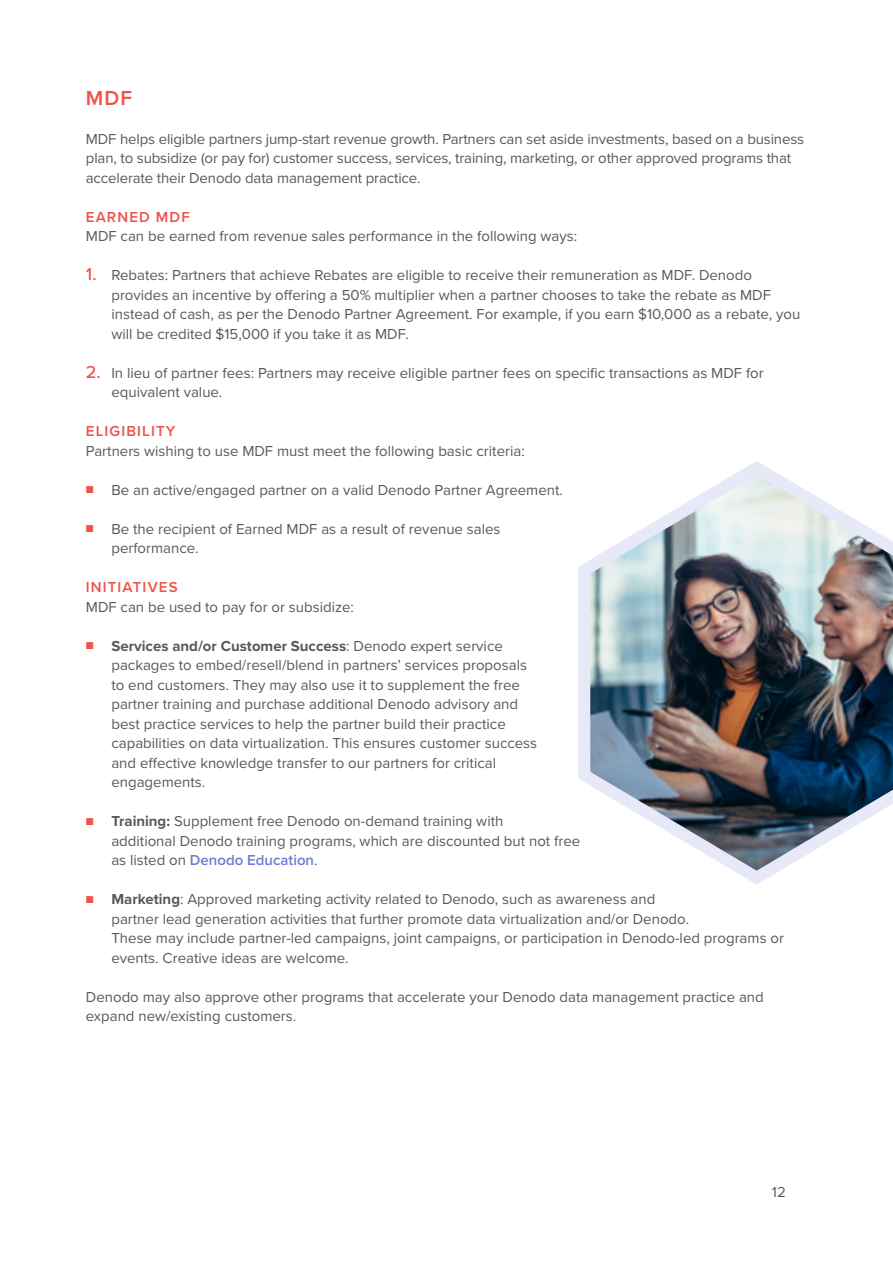
<style>
.page{position:relative;width:893px;height:1263px;background:#fff}
.page>*{position:absolute;margin:0;border:0;box-sizing:border-box;transform-origin:0 0}
.t1{font:600 21px "Proxima Nova";color:#f05149}
.t2{font:15px/19.5px "Proxima Nova";color:#58595b}
.t3{font:600 15px "Proxima Nova";letter-spacing:.075em;color:#f05149}
.s1{font-weight:500;font-size:18px;color:#f05149}
.s2{font-weight:600;font-size:12px;color:#f05149}
.s3{font-weight:700}
.s4{font-weight:600;color:#6f7bd4}
</style>
<div class="page">
<img style="left:578px;top:461px;width:315px;height:424px">
<h1 class="t1" style="left:86px;top:82px;width:48px">MDF</h1>
<p class="t2" style="left:86px;top:128px;width:720px">MDF helps eligible partners jump-start revenue growth. Partners can set aside investments, based on a business plan, to subsidize (or pay for) customer success, services, training, marketing, or other approved programs that accelerate their Denodo data management practice.</p>
<p class="t3" style="left:86px;top:205px;width:105px">EARNED MDF</p>
<p class="t2" style="left:86px;top:226px;width:493px">MDF can be earned from revenue sales performance in the following ways:</p>
<p class="t2" style="left:111px;top:265px;width:690px;text-indent:-26px"><span class="s1">1.</span> Rebates: Partners that achieve Rebates are eligible to receive their remuneration as MDF. Denodo provides an incentive by offering a 50% multiplier when a partner chooses to take the rebate as MDF instead of cash, as per the Denodo Partner Agreement. For example, if you earn $10,000 as a rebate, you will be credited $15,000 if you take it as MDF.</p>
<p class="t2" style="left:111px;top:362px;width:654px;text-indent:-26px"><span class="s1">2.</span> In lieu of partner fees: Partners may receive eligible partner fees on specific transactions as MDF for equivalent value.</p>
<p class="t3" style="left:86px;top:420px;width:91px">ELIGIBILITY</p>
<p class="t2" style="left:86px;top:440px;width:440px">Partners wishing to use MDF must meet the following basic criteria:</p>
<p class="t2" style="left:86px;top:479px;width:477px"><span class="s2">■</span> Be an active/engaged partner on a valid Denodo Partner Agreement.</p>
<p class="t2" style="left:111px;top:518px;width:391px;text-indent:-26px"><span class="s2">■</span> Be the recipient of Earned MDF as a result of revenue sales performance.</p>
<p class="t3" style="left:86px;top:576px;width:93px">INITIATIVES</p>
<p class="t2" style="left:86px;top:596px;width:270px">MDF can be used to pay for or subsidize:</p>
<p class="t2" style="left:111px;top:635px;width:427px;text-indent:-26px"><span class="s2">■</span> <span class="s3">Services and/or Customer Success</span>: Denodo expert service packages to embed/resell/blend in partners’ services proposals to end customers. They may also use it to supplement the free partner training and purchase additional Denodo advisory and best practice services to help the partner build their practice capabilities on data virtualization. This ensures customer success and effective knowledge transfer to our partners for critical engagements.</p>
<p class="t2" style="left:111px;top:811px;width:470px;text-indent:-26px"><span class="s2">■</span> <span class="s3">Training:</span> Supplement free Denodo on-demand training with<br>additional Denodo training programs, which are discounted but not free as listed on <span class="s4">Denodo Education</span>.</p>
<p class="t2" style="left:111px;top:889px;width:674px;text-indent:-26px"><span class="s2">■</span> <span class="s3">Marketing</span>: Approved marketing activity related to Denodo, such as awareness and<br>partner lead generation activities that further promote data virtualization and/or Denodo.<br>These may include partner-led campaigns, joint campaigns, or participation in Denodo-led programs or events. Creative ideas are welcome.</p>
<p class="t2" style="left:86px;top:986px;width:679px">Denodo may also approve other programs that accelerate your Denodo data management practice and expand new/existing customers.</p>
<p class="t2" style="left:772px;top:1181px;width:15px">12</p>
</div>
